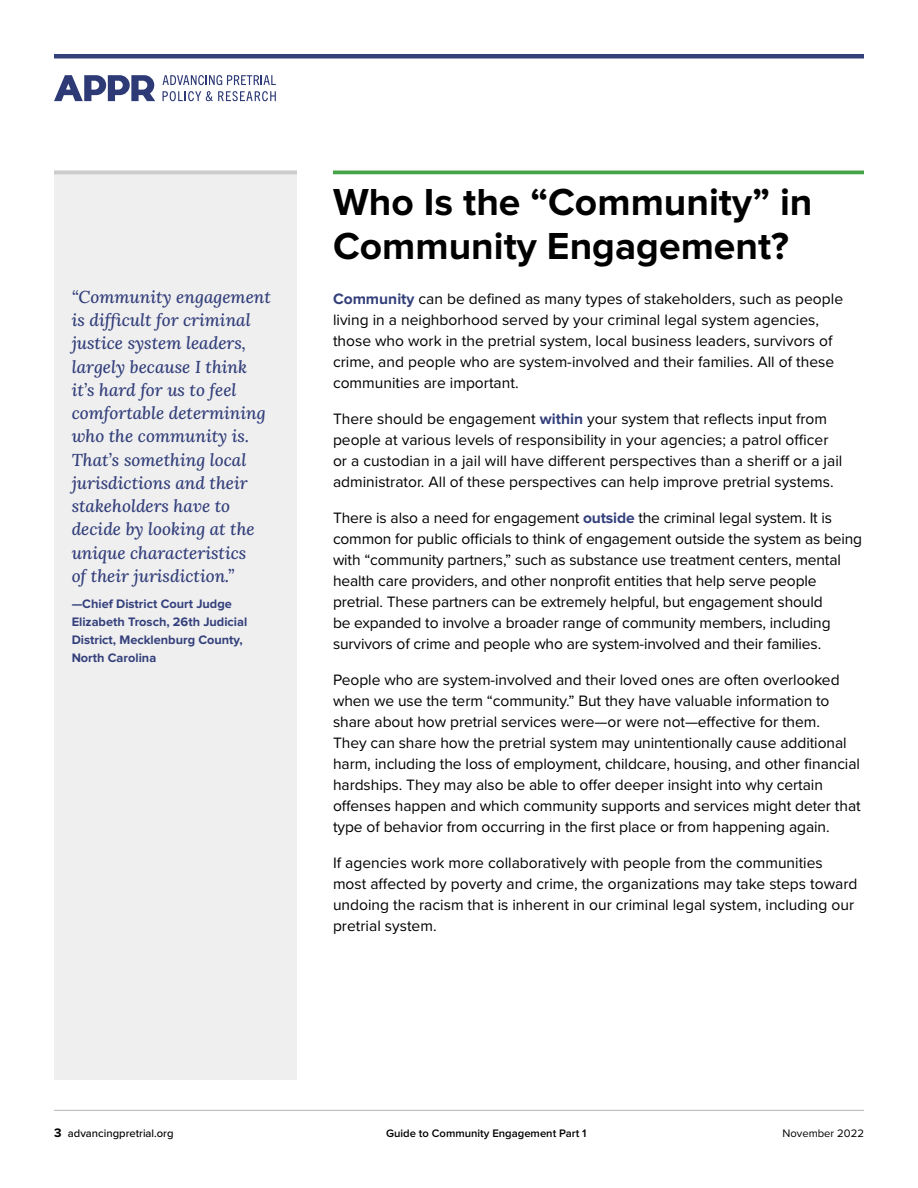
<style>
.page{position:relative;width:918px;height:1188px;background:#fff}
.page>*{position:absolute;margin:0;border:0;box-sizing:border-box;transform-origin:0 0}
.t1{font:700 39px/43.5px "Proxima Nova";color:#000}
.Quote_Sidebar{font:italic 500 17.25px/23.2px "Lora";color:#34407b}
.Body{font:15.6px/21px "Proxima Nova";letter-spacing:-.005em;color:#000}
.Quote_Name_Sidebar{font:700 12.75px/18px "Proxima Nova";color:#34407b}
.t2{font:600 11.25px "Proxima Nova";color:#000}
.t3{font:500 11.25px "Proxima Nova";color:#000}
.t4{font:11.25px "Proxima Nova";color:#000}
.s1{font-weight:700;color:#34407b}
.s2{font-weight:700;font-size:12.75px}
</style>
<div class="page">
<div style="left:54px;top:171px;width:243px;height:909px;background:#efeff0"></div>
<hr style="left:54px;top:171px;width:243px;height:3px;background:#cdcccb">
<hr style="left:333px;top:171px;width:531px;height:3px;background:#46a347">
<hr style="left:54px;top:1110px;width:810px;height:1px;background:#b8b5b4">
<svg style="left:163px;top:75px;width:113px;height:10px"></svg>
<svg style="left:163px;top:91px;width:113px;height:10px"></svg>
<svg style="left:54px;top:75px;width:101px;height:26px"></svg>
<hr style="left:54px;top:54px;width:810px;height:4px;background:#34407b">
<p class="Quote_Sidebar" style="left:72px;top:285px;width:201px">“Community engagement is difficult for criminal justice system leaders, largely because I think it’s hard for us to feel comfortable determining who the community is.<br>That’s something local jurisdictions and their stakeholders have to decide by looking at the unique characteristics<br>of their jurisdiction.”</p>
<p class="Quote_Name_Sidebar" style="left:72px;top:596px;width:177px">—Chief District Court Judge<br>Elizabeth Trosch, 26th Judicial<br>District, Mecklenburg County,<br>North Carolina</p>
<h1 class="t1" style="left:333px;top:182px;width:481px">Who Is the “Community” in<br>Community Engagement?</h1>
<p class="Body" style="left:333px;top:287px;width:512px"><span class="s1">Community</span> can be defined as many types of stakeholders, such as people living in a neighborhood served by your criminal legal system agencies, those who work in the pretrial system, local business leaders, survivors of crime, and people who are system-involved and their families. All of these communities are important.</p>
<p class="Body" style="left:333px;top:407px;width:511px">There should be engagement <span class="s1">within</span> your system that reflects input from people at various levels of responsibility in your agencies; a patrol officer or a custodian in a jail will have different perspectives than a sheriff or a jail administrator. All of these perspectives can help improve pretrial systems.</p>
<p class="Body" style="left:333px;top:506px;width:531px">There is also a need for engagement <span class="s1">outside</span> the criminal legal system. It is common for public officials to think of engagement outside the system as being with “community partners,” such as substance use treatment centers, mental health care providers, and other nonprofit entities that help serve people pretrial. These partners can be extremely helpful, but engagement should<br>be expanded to involve a broader range of community members, including survivors of crime and people who are system-involved and their families.</p>
<p class="Body" style="left:333px;top:668px;width:529px">People who are system-involved and their loved ones are often overlooked when we use the term “community.” But they have valuable information to share about how pretrial services were—or were not—effective for them.<br>They can share how the pretrial system may unintentionally cause additional harm, including the loss of employment, childcare, housing, and other financial hardships. They may also be able to offer deeper insight into why certain offenses happen and which community supports and services might deter that type of behavior from occurring in the first place or from happening again.</p>
<p class="Body" style="left:333px;top:851px;width:526px">If agencies work more collaboratively with people from the communities most affected by poverty and crime, the organizations may take steps toward undoing the racism that is inherent in our criminal legal system, including our pretrial system.</p>
<p class="t3" style="left:54px;top:1125px;width:121px"><span class="s2">3</span> advancingpretrial.org</p>
<p class="t2" style="left:386px;top:1128px;width:202px">Guide to Community Engagement Part 1</p>
<p class="t4" style="left:783px;top:1125px;width:83px">November 2022</p>
</div>
